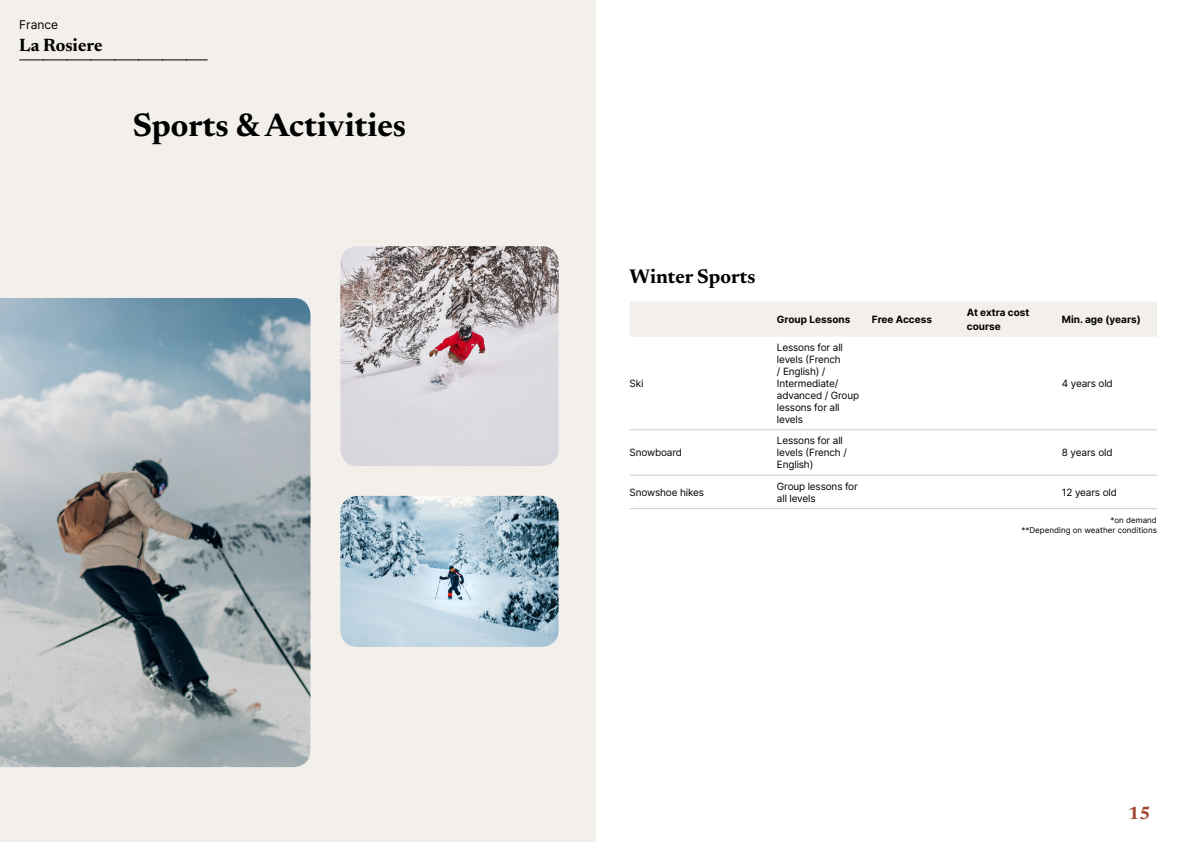
<style>
.page{position:relative;width:1191px;height:842px;background:#fff}
.page>*{position:absolute;margin:0;border:0;box-sizing:border-box;transform-origin:0 0}
.t1{font:700 33px "Newsreader 24 pt";color:#000}
.t2{font:700 20px "Newsreader 24 pt";color:#000}
.t3{font:700 18px "Newsreader 24 pt";color:#000}
.t4{font:700 18px "Newsreader 24 pt";color:#9d432c}
.t5{font:12px "Inter";color:#000}
.t6{font:10px/12px "Inter";letter-spacing:-.015em;color:#000}
.t7{font:700 10px/14px "Inter";color:#000}
.t8{font:8px/9.6px "Inter";color:#000;text-align:right}
</style>
<div class="page">
<div style="left:0;top:0;width:595px;height:842px;background:#f3f0ec"></div>
<img style="left:340px;top:246px;width:218px;height:220px">
<img style="left:0;top:298px;width:310px;height:469px">
<img style="left:340px;top:496px;width:218px;height:151px">
<svg style="left:20px;top:60px;width:187px;height:1px"></svg>
<div style="left:630px;top:301px;width:527px;height:36px;background:#f3f0ec"></div>
<hr style="left:629px;top:429px;width:148px;height:1px;background:#d7cdc1">
<hr style="left:777px;top:429px;width:95px;height:1px;background:#d7cdc1">
<hr style="left:872px;top:429px;width:95px;height:1px;background:#d7cdc1">
<hr style="left:967px;top:429px;width:95px;height:1px;background:#d7cdc1">
<hr style="left:1062px;top:429px;width:95px;height:1px;background:#d7cdc1">
<hr style="left:629px;top:475px;width:148px;height:1px;background:#d7cdc1">
<hr style="left:777px;top:475px;width:95px;height:1px;background:#d7cdc1">
<hr style="left:872px;top:475px;width:95px;height:1px;background:#d7cdc1">
<hr style="left:967px;top:475px;width:95px;height:1px;background:#d7cdc1">
<hr style="left:1062px;top:475px;width:95px;height:1px;background:#d7cdc1">
<hr style="left:629px;top:508px;width:148px;height:1px;background:#d7cdc1">
<hr style="left:777px;top:508px;width:95px;height:1px;background:#d7cdc1">
<hr style="left:872px;top:508px;width:95px;height:1px;background:#d7cdc1">
<hr style="left:967px;top:508px;width:95px;height:1px;background:#d7cdc1">
<hr style="left:1062px;top:508px;width:95px;height:1px;background:#d7cdc1">
<p class="t5" style="left:19px;top:15px;width:40px">France</p>
<h3 class="t3" style="left:19px;top:32px;width:85px">La Rosiere</h3>
<h1 class="t1" style="left:133px;top:101px;width:275px">Sports &amp; Activities</h1>
<h2 class="t2" style="left:629px;top:262px;width:127px">Winter Sports</h2>
<p class="t6" style="left:629px;top:377px;width:15px">Ski</p>
<p class="t6" style="left:629px;top:446px;width:54px">Snowboard</p>
<p class="t7" style="left:777px;top:312px;width:75px">Group Lessons</p>
<p class="t7" style="left:872px;top:312px;width:62px">Free Access</p>
<p class="t7" style="left:967px;top:305px;width:64px">At extra cost course</p>
<p class="t7" style="left:1062px;top:312px;width:80px">Min. age (years)</p>
<p class="t6" style="left:777px;top:341px;width:84px">Lessons for all levels (French<br>/ English) /<br>Intermediate/ advanced / Group lessons for all levels</p>
<p class="t6" style="left:777px;top:434px;width:71px">Lessons for all levels (French /<br>English)</p>
<p class="t6" style="left:1062px;top:377px;width:52px">4 years old</p>
<p class="t6" style="left:1062px;top:446px;width:52px">8 years old</p>
<p class="t6" style="left:629px;top:486px;width:76px">Snowshoe hikes</p>
<p class="t6" style="left:777px;top:480px;width:82px">Group lessons for all levels</p>
<p class="t6" style="left:1062px;top:486px;width:56px">12 years old</p>
<p class="t8" style="left:1021px;top:515px;width:137px">*on demand<br>**Depending on weather conditions</p>
<h3 class="t4" style="left:1128px;top:800px;width:24px">15</h3>
</div>
